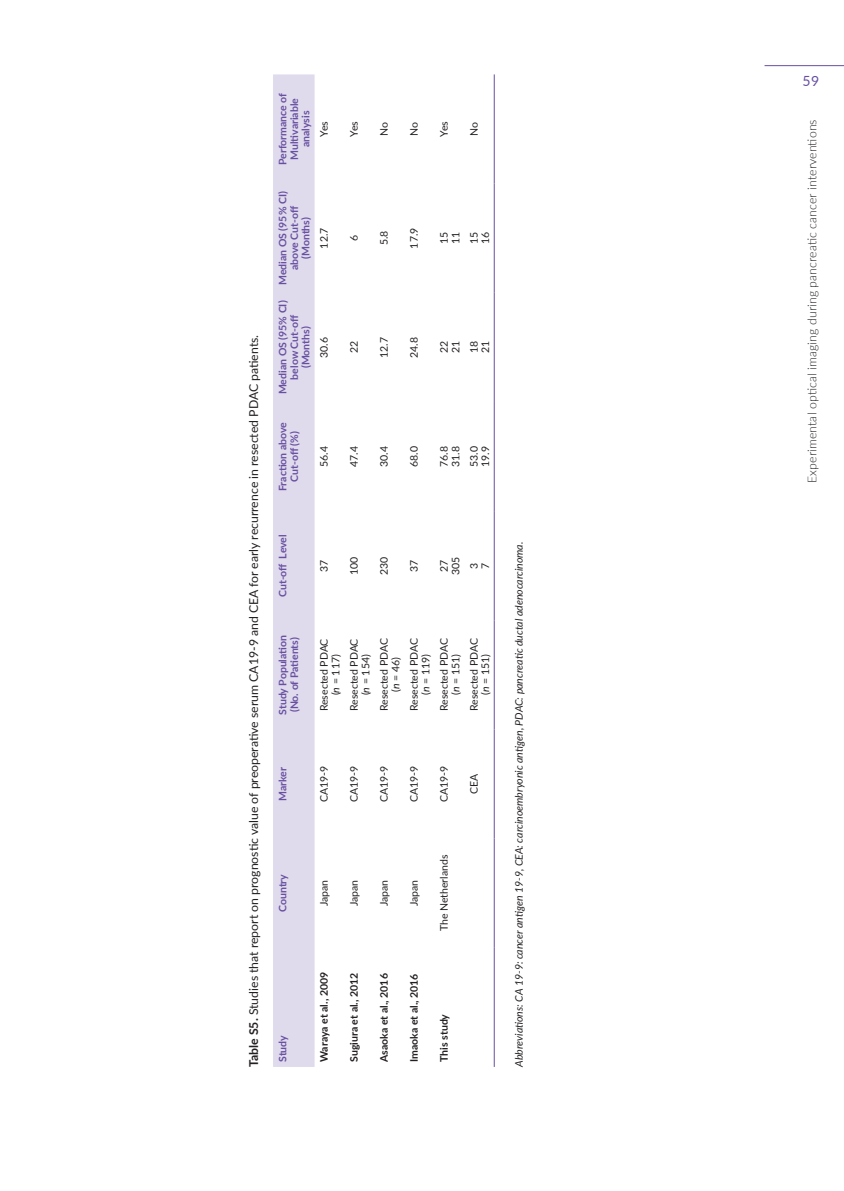
<style>
.page{position:relative;width:844px;height:1191px;background:#fff}
.page>*{position:absolute;margin:0;border:0;box-sizing:border-box;transform-origin:0 0}
.t1{font:14px "Lato";color:#6850a1}
.t2{font:12.25px "Lato";color:#231f20}
.t3{font:300 12.25px "Lato";letter-spacing:.01em;color:#231f20}
.t4{font:10.5px/11.5px "Lato";color:#231f20}
.t5{font:700 10.5px/11.5px "Lato";color:#6850a1;text-align:center}
.t6{font:italic 10.5px "Lato";color:#231f20}
.t7{font:700 10.5px "Lato";color:#231f20}
.s1{font-weight:700}
.s2{font-style:italic}
</style>
<div class="page">
<div style="left:273px;top:74px;width:41px;height:993px;background:#dfdaec"></div>
<hr style="left:493px;top:947px;width:1px;height:120px;background:#6850a1">
<hr style="left:493px;top:838px;width:1px;height:109px;background:#6850a1">
<hr style="left:493px;top:729px;width:1px;height:109px;background:#6850a1">
<hr style="left:493px;top:620px;width:1px;height:109px;background:#6850a1">
<hr style="left:493px;top:511px;width:1px;height:109px;background:#6850a1">
<hr style="left:493px;top:402px;width:1px;height:109px;background:#6850a1">
<hr style="left:493px;top:293px;width:1px;height:109px;background:#6850a1">
<hr style="left:493px;top:184px;width:1px;height:109px;background:#6850a1">
<hr style="left:493px;top:74px;width:1px;height:110px;background:#6850a1">
<hr style="left:764px;top:65px;width:79px;height:1px;background:#6850a1">
<p class="t2" style="left:245px;top:1067px;width:733px;rotate:-90deg"><span class="s1">Table S5.</span> Studies that report on prognostic value of preoperative serum CA19-9 and CEA for early recurrence in resected PDAC patients.</p>
<p class="t5" style="left:276px;top:165px;width:74px;rotate:-90deg">Performance of<br>Multivariable analysis</p>
<p class="t4" style="left:318px;top:137px;width:17px;rotate:-90deg">Yes</p>
<p class="t5" style="left:276px;top:285px;width:95px;rotate:-90deg">Median OS (95% CI) above Cut-off (Months)</p>
<p class="t5" style="left:276px;top:394px;width:95px;rotate:-90deg">Median OS (95% CI) below Cut-off (Months)</p>
<p class="t4" style="left:318px;top:248px;width:22px;rotate:-90deg">12.7</p>
<p class="t4" style="left:318px;top:358px;width:22px;rotate:-90deg">30.6</p>
<p class="t5" style="left:276px;top:491px;width:71px;rotate:-90deg">Fraction above<br>Cut-off (%)</p>
<p class="t4" style="left:318px;top:467px;width:22px;rotate:-90deg">56.4</p>
<p class="t4" style="left:348px;top:137px;width:17px;rotate:-90deg">Yes</p>
<p class="t4" style="left:378px;top:136px;width:15px;rotate:-90deg">No</p>
<p class="t4" style="left:407px;top:136px;width:15px;rotate:-90deg">No</p>
<p class="t4" style="left:437px;top:137px;width:17px;rotate:-90deg">Yes</p>
<p class="t4" style="left:467px;top:136px;width:15px;rotate:-90deg">No</p>
<p class="t4" style="left:348px;top:241px;width:8px;rotate:-90deg">6</p>
<p class="t4" style="left:378px;top:245px;width:16px;rotate:-90deg">5.8</p>
<p class="t4" style="left:407px;top:248px;width:22px;rotate:-90deg">17.9</p>
<p class="t4" style="left:437px;top:244px;width:14px;rotate:-90deg">15<br>11</p>
<p class="t4" style="left:467px;top:244px;width:14px;rotate:-90deg">15<br>16</p>
<p class="t4" style="left:348px;top:353px;width:14px;rotate:-90deg">22</p>
<p class="t4" style="left:378px;top:358px;width:22px;rotate:-90deg">12.7</p>
<p class="t4" style="left:407px;top:358px;width:22px;rotate:-90deg">24.8</p>
<p class="t4" style="left:437px;top:353px;width:14px;rotate:-90deg">22<br>21</p>
<p class="t4" style="left:467px;top:353px;width:14px;rotate:-90deg">18<br>21</p>
<p class="t4" style="left:348px;top:467px;width:22px;rotate:-90deg">47.4</p>
<p class="t4" style="left:378px;top:467px;width:22px;rotate:-90deg">30.4</p>
<p class="t4" style="left:407px;top:467px;width:22px;rotate:-90deg">68.0</p>
<p class="t4" style="left:437px;top:467px;width:22px;rotate:-90deg">76.8<br>31.8</p>
<p class="t4" style="left:467px;top:467px;width:22px;rotate:-90deg">53.0<br>19.9</p>
<p class="t5" style="left:276px;top:597px;width:64px;rotate:-90deg">Cut-off Level</p>
<p class="t5" style="left:276px;top:715px;width:81px;text-align:left;rotate:-90deg">Study Population (No. of Patients)</p>
<p class="t4" style="left:318px;top:572px;width:14px;rotate:-90deg">37</p>
<p class="t4" style="left:348px;top:575px;width:20px;rotate:-90deg">100</p>
<p class="t4" style="left:378px;top:575px;width:20px;rotate:-90deg">230</p>
<p class="t4" style="left:407px;top:572px;width:14px;rotate:-90deg">37</p>
<p class="t4" style="left:437px;top:575px;width:20px;rotate:-90deg">27<br>305</p>
<p class="t4" style="left:467px;top:568px;width:8px;rotate:-90deg">3<br>7</p>
<p class="t4" style="left:318px;top:711px;width:74px;text-align:center;rotate:-90deg">Resected PDAC (<span class="s2">n</span> = 117)</p>
<p class="t4" style="left:348px;top:711px;width:74px;text-align:center;rotate:-90deg">Resected PDAC (<span class="s2">n</span> = 154)</p>
<p class="t4" style="left:378px;top:711px;width:74px;text-align:center;rotate:-90deg">Resected PDAC (<span class="s2">n</span> = 46)</p>
<p class="t4" style="left:407px;top:711px;width:74px;text-align:center;rotate:-90deg">Resected PDAC (<span class="s2">n</span> = 119)</p>
<p class="t4" style="left:437px;top:711px;width:74px;text-align:center;rotate:-90deg">Resected PDAC (<span class="s2">n</span> = 151)</p>
<p class="t4" style="left:467px;top:711px;width:74px;text-align:center;rotate:-90deg">Resected PDAC (<span class="s2">n</span> = 151)</p>
<p class="t5" style="left:276px;top:801px;width:35px;rotate:-90deg">Marker</p>
<p class="t4" style="left:318px;top:802px;width:38px;rotate:-90deg">CA19-9</p>
<p class="t4" style="left:348px;top:802px;width:38px;rotate:-90deg">CA19-9</p>
<p class="t4" style="left:378px;top:802px;width:38px;rotate:-90deg">CA19-9</p>
<p class="t4" style="left:407px;top:802px;width:38px;rotate:-90deg">CA19-9</p>
<p class="t4" style="left:437px;top:802px;width:38px;rotate:-90deg">CA19-9</p>
<p class="t4" style="left:467px;top:794px;width:22px;rotate:-90deg">CEA</p>
<p class="t5" style="left:276px;top:912px;width:39px;rotate:-90deg">Country</p>
<p class="t5" style="left:276px;top:1062px;width:28px;rotate:-90deg">Study</p>
<p class="t4" style="left:318px;top:906px;width:28px;rotate:-90deg">Japan</p>
<p class="t4" style="left:348px;top:906px;width:28px;rotate:-90deg">Japan</p>
<p class="t4" style="left:378px;top:906px;width:28px;rotate:-90deg">Japan</p>
<p class="t4" style="left:407px;top:906px;width:28px;rotate:-90deg">Japan</p>
<p class="t7" style="left:316px;top:1062px;width:91px;rotate:-90deg">Waraya et al., 2009</p>
<p class="t7" style="left:346px;top:1062px;width:91px;rotate:-90deg">Sugiura et al., 2012</p>
<p class="t7" style="left:376px;top:1062px;width:90px;rotate:-90deg">Asaoka et al., 2016</p>
<p class="t7" style="left:406px;top:1062px;width:90px;rotate:-90deg">Imaoka et al., 2016</p>
<p class="t4" style="left:437px;top:931px;width:78px;rotate:-90deg">The Netherlands</p>
<p class="t7" style="left:436px;top:1062px;width:49px;rotate:-90deg">This study</p>
<p class="t6" style="left:511px;top:1066px;width:526px;rotate:-90deg">Abbreviations: CA 19-9: cancer antigen 19-9, CEA: carcinoembryonic antigen, PDAC: pancreatic ductal adenocarcinoma.</p>
<h1 class="t1" style="left:802px;top:71px;width:18px">59</h1>
<p class="t3" style="left:803px;top:483px;width:365px;rotate:-90deg">Experimental optical imaging during pancreatic cancer interventions</p>
</div>
